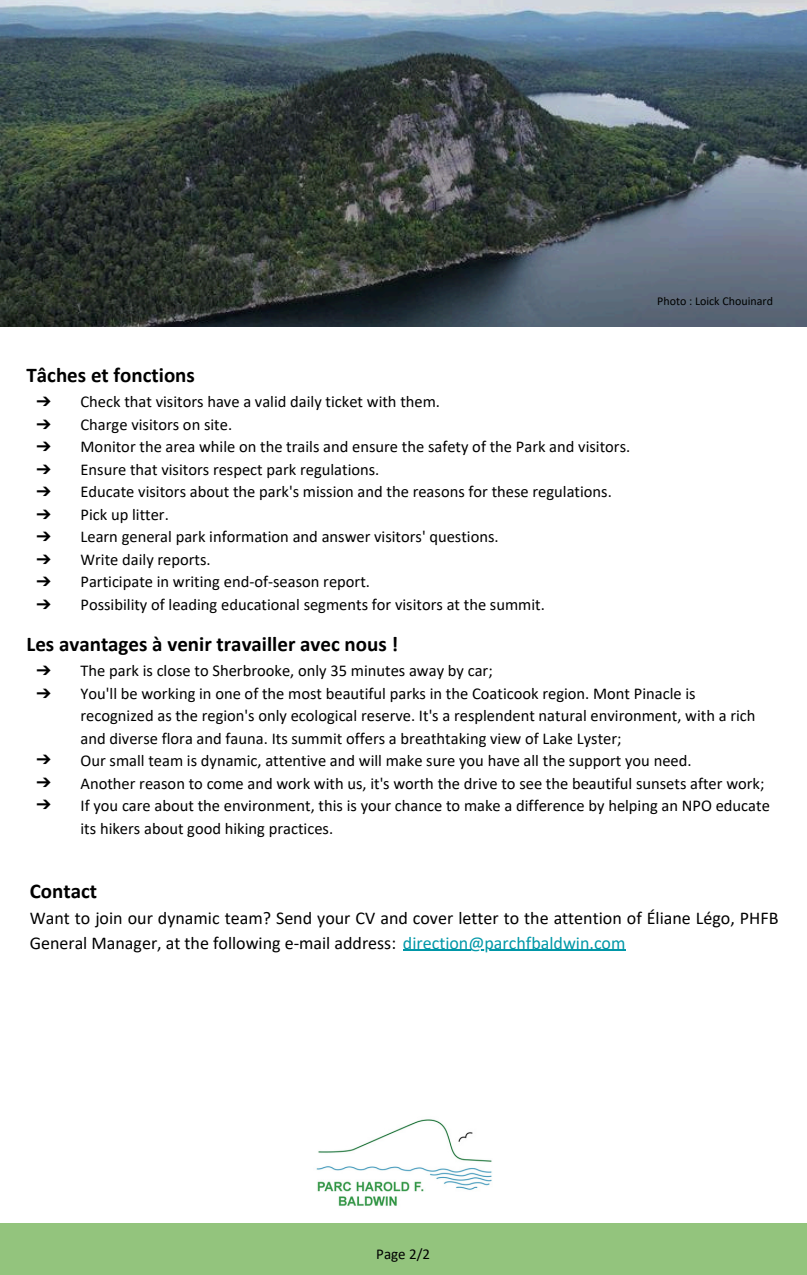
<style>
.page{position:relative;width:807px;height:1275px;background:#fff}
.page>*{position:absolute;margin:0;border:0;box-sizing:border-box;transform-origin:0 0}
.t1{font:700 21px "Calibri";color:#000}
.t2{font:18px/24.8px "Calibri";color:#000}
.t3{font:16.5px/22.5px "Calibri";color:#000}
.t4{font:16.5px/22.5px "Free Serif";color:#000}
.t5{font:15px "Calibri";color:#000}
.t6{font:12px "Calibri";color:#000}
.s1{color:#0097a7}
</style>
<div class="page">
<div style="left:0;top:1223px;width:807px;height:52px;background:#93c47d"></div>
<img style="left:0;top:0;width:807px;height:326px">
<img style="left:316px;top:1119px;width:176px;height:87px">
<hr style="left:403px;top:949px;width:222px;height:2px;background:#0097a7">
<p class="t1" style="left:26px;top:366px;width:170px">Tâches et fonctions</p>
<h1 class="t4" style="left:37px;top:390px;width:16px;text-align:justify">➔ ➔ ➔ ➔ ➔ ➔ ➔ ➔ ➔ ➔</h1>
<h1 class="t3" style="left:80px;top:392px;width:551px">Check that visitors have a valid daily ticket with them.<br>Charge visitors on site.<br>Monitor the area while on the trails and ensure the safety of the Park and visitors.<br>Ensure that visitors respect park regulations.<br>Educate visitors about the park's mission and the reasons for these regulations.<br>Pick up litter.<br>Learn general park information and answer visitors' questions.<br>Write daily reports.<br>Participate in writing end-of-season report.<br>Possibility of leading educational segments for visitors at the summit.</h1>
<p class="t1" style="left:26px;top:635px;width:373px">Les avantages à venir travailler avec nous !</p>
<p class="t6" style="left:657px;top:296px;width:117px">Photo : Loick Chouinard</p>
<p class="t4" style="left:37px;top:659px;width:16px">➔ ➔</p>
<h2 class="t4" style="left:37px;top:748px;width:16px">➔ ➔</h2>
<p class="t4" style="left:37px;top:793px;width:16px">➔</p>
<p class="t3" style="left:80px;top:660px;width:691px">The park is close to Sherbrooke, only 35 minutes away by car;<br>You'll be working in one of the most beautiful parks in the Coaticook region. Mont Pinacle is recognized as the region's only ecological reserve. It's a resplendent natural environment, with a rich and diverse flora and fauna. Its summit offers a breathtaking view of Lake Lyster;<br>Our small team is dynamic, attentive and will make sure you have all the support you need.<br>Another reason to come and work with us, it's worth the drive to see the beautiful sunsets after work; If you care about the environment, this is your chance to make a difference by helping an NPO educate its hikers about good hiking practices.</p>
<p class="t1" style="left:30px;top:882px;width:69px">Contact</p>
<p class="t2" style="left:30px;top:907px;width:750px">Want to join our dynamic team? Send your CV and cover letter to the attention of Éliane Légo, PHFB<br>General Manager, at the following e-mail address: <span class="s1">direction@parchfbaldwin.com</span></p>
<h2 class="t5" style="left:376px;top:1247px;width:55px">Page 2/2</h2>
</div>
